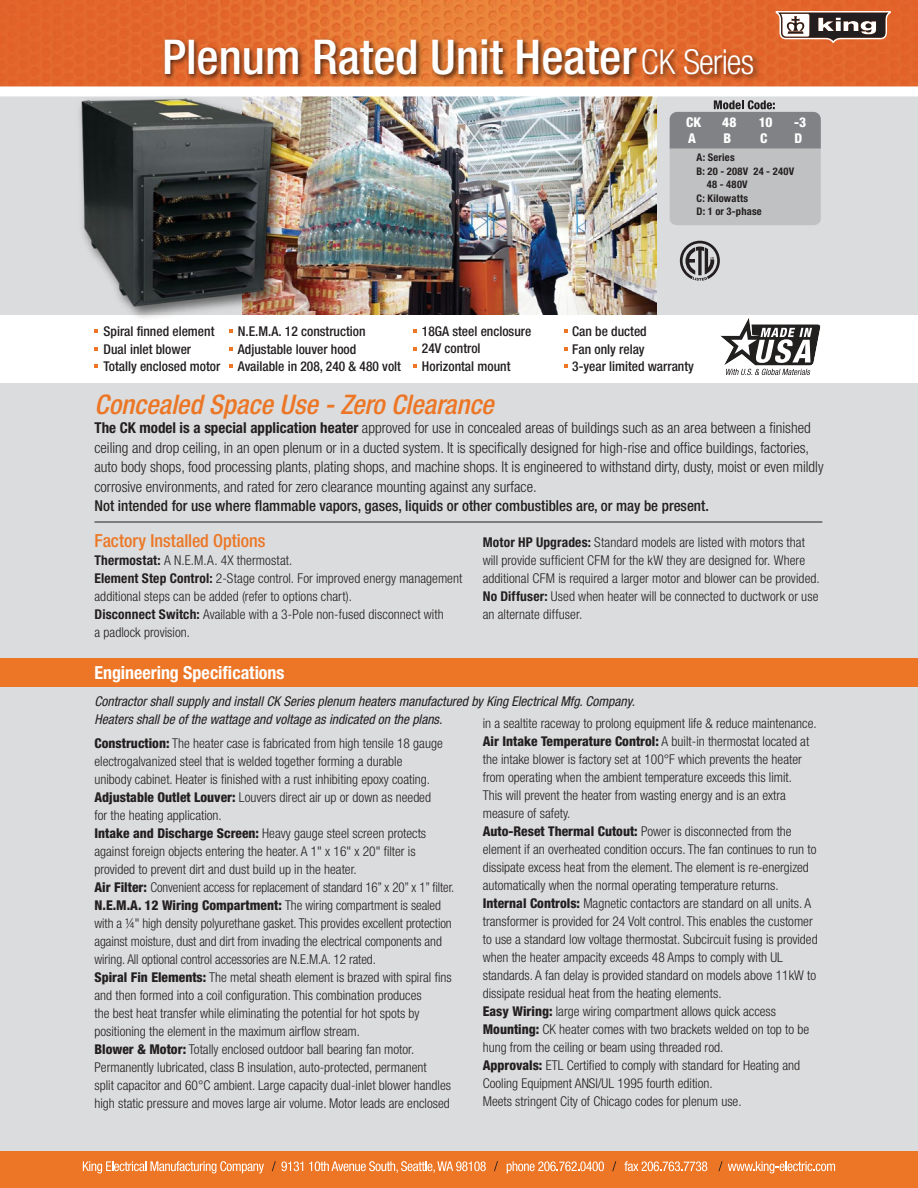
<style>
.page{position:relative;width:918px;height:1188px;background:#dbdcdd}
.page>*{position:absolute;margin:0;border:0;box-sizing:border-box;transform-origin:0 0}
.t1{font:500 condensed 48px "Helvetica Neue LT Std";color:#fff}
.t2{font:italic 500 condensed 27px "Helvetica Neue LT Std";color:#ec7625}
.t3{font:700 condensed 18px "Helvetica Neue LT Std";color:#fff}
.t4{font:500 condensed 18px "Helvetica Neue LT Std";color:#ec7625}
.t5{font:300 condensed 15px/19.5px "Helvetica Neue LT Std";color:#231f20}
.t6{font:500 condensed 15px "Helvetica Neue LT Std";color:#231f20}
.t7{font:300 condensed 13.5px/18px "Helvetica Neue LT Std";color:#231f20}
.t8{font:500 condensed 13.5px/18px "Helvetica Neue LT Std";color:#231f20}
.t9{font:italic condensed 13.5px/18px "Helvetica Neue LT Std";color:#231f20}
.t10{font:800 condensed 13.5px "Helvetica Neue LT Std";color:#fff}
.t11{font:700 condensed 10.5px "Helvetica Neue LT Std";letter-spacing:.02em;color:#231f20}
.s1{font-weight:300;font-size:34.5px}
.s2{font-weight:700}
.s3{font-weight:800}
</style>
<div class="page">
<img style="left:297px;top:225px;width:359px;height:90px">
<div style="left:0;top:1151px;width:918px;height:37px;background:#ec7625"></div>
<svg style="left:83px;top:1161px;width:181px;height:12px"></svg>
<svg style="left:309px;top:1161px;width:177px;height:12px"></svg>
<svg style="left:507px;top:1161px;width:97px;height:12px"></svg>
<svg style="left:624px;top:1161px;width:83px;height:10px"></svg>
<svg style="left:272px;top:1161px;width:31px;height:10px"></svg>
<svg style="left:494px;top:1161px;width:4px;height:10px"></svg>
<svg style="left:612px;top:1161px;width:4px;height:10px"></svg>
<svg style="left:718px;top:1161px;width:117px;height:12px"></svg>
<div style="left:0;top:658px;width:918px;height:29px;background:#ec7625"></div>
<hr style="left:94px;top:522px;width:728px;height:1px;background:#231f20">
<svg style="left:680px;top:241px;width:40px;height:40px"></svg>
<img style="left:0;top:86px;width:918px;height:139px">
<img style="left:0;top:0;width:918px;height:86px">
<img style="left:158px;top:30px;width:605px;height:63px">
<svg style="left:775px;top:11px;width:116px;height:32px;background:#93776b"></svg>
<div style="left:0;top:315px;width:918px;height:67px;background:#fff"></div>
<svg style="left:94px;top:347px;width:4px;height:4px"></svg>
<svg style="left:94px;top:329px;width:4px;height:4px"></svg>
<svg style="left:94px;top:364px;width:4px;height:4px"></svg>
<svg style="left:229px;top:347px;width:4px;height:4px"></svg>
<svg style="left:229px;top:329px;width:4px;height:4px"></svg>
<svg style="left:229px;top:364px;width:4px;height:4px"></svg>
<svg style="left:414px;top:347px;width:3px;height:4px"></svg>
<svg style="left:414px;top:364px;width:3px;height:4px"></svg>
<svg style="left:414px;top:329px;width:3px;height:4px"></svg>
<svg style="left:564px;top:329px;width:4px;height:4px"></svg>
<svg style="left:564px;top:364px;width:4px;height:4px"></svg>
<svg style="left:564px;top:347px;width:4px;height:4px"></svg>
<svg style="left:720px;top:318px;width:101px;height:57px"></svg>
<img style="left:51px;top:82px;width:246px;height:235px">
<h1 class="t1" style="left:162px;top:28px;width:594px">Plenum Rated Unit Heater<span class="s1">CK Series</span></h1>
<p class="t10" style="left:686px;top:114px;width:17px">CK</p>
<p class="t10" style="left:722px;top:114px;width:16px">48</p>
<p class="t10" style="left:759px;top:114px;width:15px">10</p>
<p class="t10" style="left:794px;top:114px;width:14px">-3</p>
<p class="t10" style="left:688px;top:130px;width:9px">A</p>
<p class="t10" style="left:723px;top:130px;width:9px">B</p>
<p class="t10" style="left:760px;top:130px;width:9px">C</p>
<p class="t10" style="left:794px;top:130px;width:9px">D</p>
<p class="t11" style="left:697px;top:151px;width:40px">A: Series</p>
<p class="t11" style="left:697px;top:165px;width:99px">B: 20 - 208V 24 - 240V</p>
<p class="t11" style="left:707px;top:178px;width:43px">48 - 480V</p>
<p class="t11" style="left:697px;top:192px;width:53px">C: Kilowatts</p>
<p class="t11" style="left:697px;top:205px;width:67px">D: 1 or 3-phase</p>
<p class="t8" style="left:104px;top:322px;width:118px">Spiral finned element<br>Dual inlet blower<br>Totally enclosed motor</p>
<p class="t8" style="left:238px;top:322px;width:165px">N.E.M.A. 12 construction<br>Adjustable louver hood<br>Available in 208, 240 &amp; 480 volt</p>
<p class="t8" style="left:422px;top:322px;width:111px">18GA steel enclosure<br>24V control<br>Horizontal mount</p>
<p class="t8" style="left:572px;top:322px;width:123px">Can be ducted<br>Fan only relay<br>3-year limited warranty</p>
<h2 class="t2" style="left:94px;top:388px;width:401px">Concealed Space Use - Zero Clearance</h2>
<p class="t5" style="left:94px;top:418px;width:731px"><span class="s2">The CK model is a special application heater</span> approved for use in concealed areas of buildings such as an area between a finished ceiling and drop ceiling, in an open plenum or in a ducted system. It is specifically designed for high-rise and office buildings, factories, auto body shops, food processing plants, plating shops, and machine shops. It is engineered to withstand dirty, dusty, moist or even mildly corrosive environments, and rated for zero clearance mounting against any surface.</p>
<p class="t6" style="left:94px;top:497px;width:616px">Not intended for use where flammable vapors, gases, liquids or other combustibles are, or may be present.</p>
<h3 class="t4" style="left:95px;top:530px;width:172px">Factory Installed Options</h3>
<p class="t7" style="left:95px;top:552px;width:369px"><span class="s2">Thermostat:</span> A N.E.M.A. 4X thermostat.<br><span class="s2">Element Step Control:</span> 2-Stage control. For improved energy management additional steps can be added (refer to options chart).<br><span class="s2">Disconnect Switch:</span> Available with a 3-Pole non-fused disconnect with<br>a padlock provision.</p>
<h3 class="t3" style="left:94px;top:662px;width:192px">Engineering Specifications</h3>
<p class="t7" style="left:483px;top:534px;width:338px"><span class="s2">Motor HP Upgrades:</span> Standard models are listed with motors that will provide sufficient CFM for the kW they are designed for. Where additional CFM is required a larger motor and blower can be provided.<br><span class="s2">No Diffuser:</span> Used when heater will be connected to ductwork or use an alternate diffuser.</p>
<p class="t9" style="left:94px;top:693px;width:542px">Contractor shall supply and install CK Series plenum heaters manufactured by King Electrical Mfg. Company.<br>Heaters shall be of the wattage and voltage as indicated on the plans.</p>
<p class="t7" style="left:483px;top:715px;width:336px">in a sealtite raceway to prolong equipment life &amp; reduce maintenance.<br><span class="s3">Air Intake Temperature Control:</span> A built-in thermostat located at the intake blower is factory set at 100°F which prevents the heater from operating when the ambient temperature exceeds this limit.<br>This will prevent the heater from wasting energy and is an extra measure of safety.<br><span class="s3">Auto-Reset Thermal Cutout:</span> Power is disconnected from the element if an overheated condition occurs. The fan continues to run to dissipate excess heat from the element. The element is re-energized automatically when the normal operating temperature returns.<br><span class="s3">Internal Controls:</span> Magnetic contactors are standard on all units. A transformer is provided for 24 Volt control. This enables the customer to use a standard low voltage thermostat. Subcircuit fusing is provided when the heater ampacity exceeds 48 Amps to comply with UL standards. A fan delay is provided standard on models above 11kW to dissipate residual heat from the heating elements.<br><span class="s3">Easy Wiring:</span> large wiring compartment allows quick access <span class="s3">Mounting:</span> CK heater comes with two brackets welded on top to be hung from the ceiling or beam using threaded rod.<br><span class="s3">Approvals:</span> ETL Certified to comply with standard for Heating and Cooling Equipment ANSI/UL 1995 fourth edition.<br>Meets stringent City of Chicago codes for plenum use.</p>
<p class="t7" style="left:94px;top:734px;width:361px"><span class="s3">Construction:</span> The heater case is fabricated from high tensile 18 gauge electrogalvanized steel that is welded together forming a durable<br>unibody cabinet. Heater is finished with a rust inhibiting epoxy coating.<br><span class="s3">Adjustable Outlet Louver:</span> Louvers direct air up or down as needed<br>for the heating application.<br><span class="s3">Intake and Discharge Screen:</span> Heavy gauge steel screen protects against foreign objects entering the heater. A 1" x 16" x 20" filter is provided to prevent dirt and dust build up in the heater.<br><span class="s3">Air Filter:</span> Convenient access for replacement of standard 16” x 20” x 1” filter.<br><span class="s3">N.E.M.A. 12 Wiring Compartment:</span> The wiring compartment is sealed with a ¼" high density polyurethane gasket. This provides excellent protection against moisture, dust and dirt from invading the electrical components and wiring. All optional control accessories are N.E.M.A. 12 rated.<br><span class="s3">Spiral Fin Elements:</span> The metal sheath element is brazed with spiral fins and then formed into a coil configuration. This combination produces<br>the best heat transfer while eliminating the potential for hot spots by positioning the element in the maximum airflow stream.<br><span class="s3">Blower &amp; Motor:</span> Totally enclosed outdoor ball bearing fan motor.<br>Permanently lubricated, class B insulation, auto-protected, permanent<br>split capacitor and 60°C ambient. Large capacity dual-inlet blower handles high static pressure and moves large air volume. Motor leads are enclosed</p>
</div>
